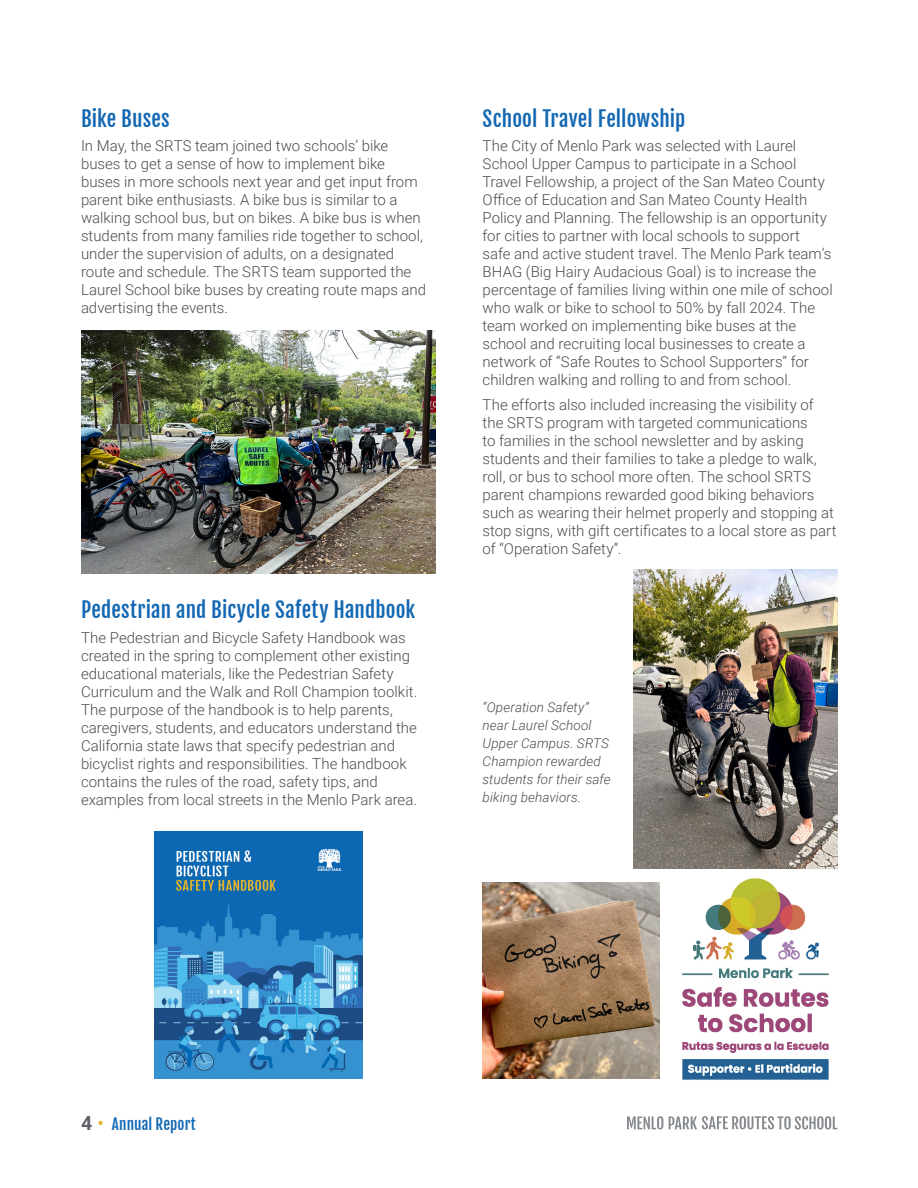
<style>
.page{position:relative;width:918px;height:1188px;background:#fff}
.page>*{position:absolute;margin:0;border:0;box-sizing:border-box;transform-origin:0 0}
.t1{font:21px "Fjalla One";letter-spacing:.005em;color:#1468b3}
.t2{font:300 15px/18px "Roboto";color:#4b4c4d}
.t3{font:15px "Fjalla One";letter-spacing:.005em;color:#1468b3}
.t4{font:italic 300 13.5px/18px "Roboto";letter-spacing:.01em;color:#4b4c4d}
.s1{font-family:"Roboto";font-weight:700;font-size:19.5px;color:#5f6369}
.s2{font-family:"Roboto";font-size:19.5px;color:#e5b621}
</style>
<div class="page">
<svg style="left:627px;top:1116px;width:210px;height:14px"></svg>
<img style="left:634px;top:570px;width:204px;height:299px">
<img style="left:81px;top:330px;width:354px;height:243px">
<img style="left:682px;top:878px;width:147px;height:202px">
<img style="left:483px;top:882px;width:176px;height:196px">
<img style="left:154px;top:832px;width:209px;height:246px">
<h1 class="t1" style="left:81px;top:105px;width:90px">Bike Buses</h1>
<p class="t2" style="left:81px;top:136px;width:347px">In May, the SRTS team joined two schools’ bike buses to get a sense of how to implement bike buses in more schools next year and get input from parent bike enthusiasts. A bike bus is similar to a walking school bus, but on bikes. A bike bus is when students from many families ride together to school, under the supervision of adults, on a designated route and schedule. The SRTS team supported the Laurel School bike buses by creating route maps and advertising the events.</p>
<h1 class="t1" style="left:81px;top:597px;width:336px">Pedestrian and Bicycle Safety Handbook</h1>
<p class="t2" style="left:81px;top:628px;width:338px">The Pedestrian and Bicycle Safety Handbook was created in the spring to complement other existing educational materials, like the Pedestrian Safety Curriculum and the Walk and Roll Champion toolkit.<br>The purpose of the handbook is to help parents, caregivers, students, and educators understand the California state laws that specify pedestrian and bicyclist rights and responsibilities. The handbook contains the rules of the road, safety tips, and examples from local streets in the Menlo Park area.</p>
<h1 class="t1" style="left:483px;top:105px;width:204px">School Travel Fellowship</h1>
<p class="t2" style="left:483px;top:136px;width:352px">The City of Menlo Park was selected with Laurel School Upper Campus to participate in a School Travel Fellowship, a project of the San Mateo County Office of Education and San Mateo County Health Policy and Planning. The fellowship is an opportunity for cities to partner with local schools to support<br>safe and active student travel. The Menlo Park team’s BHAG (Big Hairy Audacious Goal) is to increase the percentage of families living within one mile of school who walk or bike to school to 50% by fall 2024. The team worked on implementing bike buses at the school and recruiting local businesses to create a network of “Safe Routes to School Supporters” for children walking and rolling to and from school.</p>
<p class="t2" style="left:483px;top:395px;width:355px">The efforts also included increasing the visibility of the SRTS program with targeted communications<br>to families in the school newsletter and by asking students and their families to take a pledge to walk, roll, or bus to school more often. The school SRTS parent champions rewarded good biking behaviors such as wearing their helmet properly and stopping at stop signs, with gift certificates to a local store as part of “Operation Safety”.</p>
<p class="t4" style="left:483px;top:698px;width:129px">“Operation Safety” near Laurel School<br>Upper Campus. SRTS<br>Champion rewarded students for their safe biking behaviors.</p>
<p class="t3" style="left:81px;top:1114px;width:116px"><span class="s1">4</span> <span class="s2">•</span> Annual Report</p>
</div>
